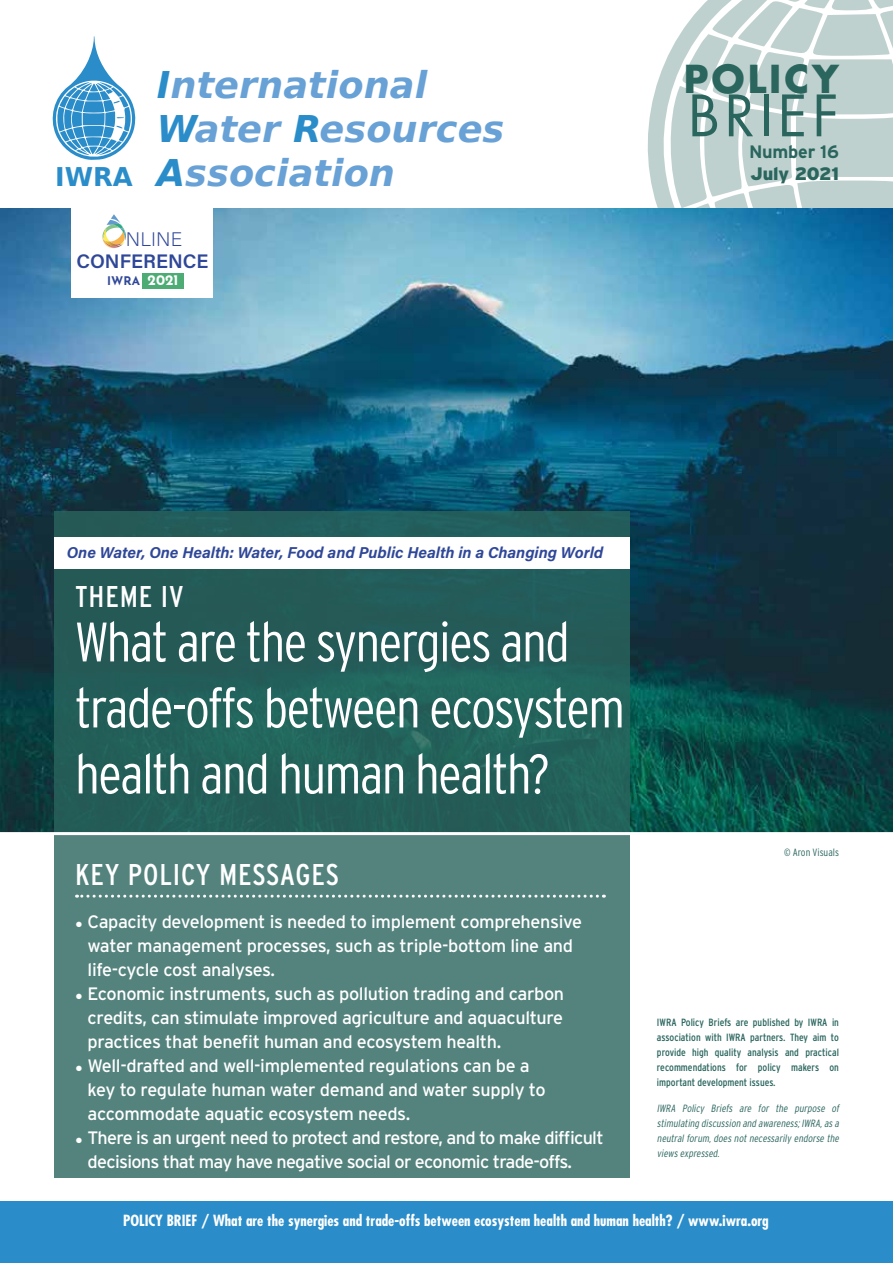
<style>
.page{position:relative;width:893px;height:1263px;background:#fff}
.page>*{position:absolute;margin:0;border:0;box-sizing:border-box;transform-origin:0 0}
.t1{font:300 condensed 55.5px/66px "Interstate";letter-spacing:-.03em;color:#fff}
.t2{font:55.5px "Futura";letter-spacing:.09em;color:#2a655e}
.t3{font:700 37.5px "Futura";letter-spacing:.08em;color:#2a655e}
.t4{font:italic 700 36.75px/44.1px "DejaVu Sans";color:#68a1d5}
.t5{font:condensed 30px "Interstate";letter-spacing:.03em;color:#fff}
.t6{font:700 25.8px "DejaVu Sans";color:#2a8dca}
.t7{font:600 19.65px "Acumin Pro";color:#2f4798}
.t8{font:200 19.65px "Acumin Pro";letter-spacing:.01em;color:#2f4798}
.t9{font:18px/24px "Interstate";letter-spacing:-.02em;color:#fff}
.t10{font:18px/24px "Interstate";letter-spacing:-.04em;color:#fff}
.t11{font:700 18px "Interstate";letter-spacing:-.01em;color:#2a655e}
.t12{font:900 18px "Interstate";letter-spacing:-.015em;color:#2a655e}
.t13{font:italic 700 15.75px "Acumin Pro";color:#2f4798}
.t14{font:700 condensed 15px "Futura";color:#fff}
.t15{font:700 11.85px "Josefin Sans";color:#2f4798}
.t16{font:condensed 10.5px/15px "Interstate";color:#2a655e;text-align:justify}
.t17{font:italic 300 condensed 10.5px/15px "Interstate";color:#2a655e;text-align:justify}
.t18{font:300 condensed 10.5px "Interstate";color:#2a655e}
.s1{color:#2a8dca}
.s2{font-size:14.4px;color:#fff}
</style>
<div class="page">
<svg style="left:647px;top:0;width:246px;height:208px;fill:#bfd1cf"></svg>
<img style="left:0;top:208px;width:893px;height:624px">
<svg style="left:54px;top:511px;width:575px;height:667px;background:#3e726d"></svg>
<div style="left:0;top:1201px;width:893px;height:62px;background:#2a8dca"></div>
<svg style="left:77px;top:895px;width:520px;height:3px"></svg>
<svg style="left:52px;top:36px;width:84px;height:124px"></svg>
<hr style="left:0;top:832px;width:893px;height:3px;background:#fff">
<div style="left:54px;top:537px;width:575px;height:31px;background:#fff"></div>
<div style="left:71px;top:201px;width:142px;height:97px;background:#fff"></div>
<svg style="left:102px;top:214px;width:24px;height:34px"></svg>
<div style="left:142px;top:273px;width:42px;height:16px;background:#4dac74"></div>
<h3 class="t6" style="left:55px;top:156px;width:79px">IWRA</h3>
<h3 class="t4" style="left:157px;top:63px;width:349px"><span class="s1">I</span>nternational<br><span class="s1">W</span>ater <span class="s1">R</span>esources<br><span class="s1">A</span>ssociation</h3>
<p class="t8" style="left:126px;top:226px;width:58px">NLINE</p>
<p class="t7" style="left:76px;top:248px;width:133px">CONFERENCE</p>
<p class="t15" style="left:107px;top:271px;width:73px">IWRA <span class="s2">2021</span></p>
<h2 class="t3" style="left:684px;top:53px;width:157px">POLICY</h2>
<h1 class="t2" style="left:688px;top:78px;width:152px">BRIEF</h1>
<p class="t11" style="left:749px;top:142px;width:91px">Number 16</p>
<p class="t12" style="left:750px;top:163px;width:90px">July 2021</p>
<p class="t13" style="left:67px;top:542px;width:538px">One Water, One Health: Water, Food and Public Health in a Changing World</p>
<h3 class="t5" style="left:75px;top:580px;width:110px">THEME IV</h3>
<h1 class="t1" style="left:75px;top:608px;width:552px">What are the synergies and trade-offs between ecosystem health and human health?</h1>
<h3 class="t5" style="left:75px;top:858px;width:265px">KEY POLICY MESSAGES</h3>
<p class="t9" style="left:88px;top:909px;width:496px;text-indent:-13px">• Capacity development is needed to implement comprehensive water management processes, such as triple-bottom line and life-cycle cost analyses.</p>
<p class="t9" style="left:88px;top:981px;width:478px;text-align:justify;text-indent:-13px">• Economic instruments, such as pollution trading and carbon credits, can stimulate improved agriculture and aquaculture practices that benefit human and ecosystem health.</p>
<p class="t9" style="left:88px;top:1053px;width:460px;text-indent:-13px">• Well-drafted and well-implemented regulations can be a key to regulate human water demand and water supply to accommodate aquatic ecosystem needs.</p>
<p class="t10" style="left:88px;top:1125px;width:517px;text-indent:-13px">• There is an urgent need to protect and restore, and to make difficult decisions that may have negative social or economic trade-offs.</p>
<p class="t18" style="left:784px;top:846px;width:56px">© Aron Visuals</p>
<p class="t16" style="left:657px;top:1015px;width:183px">IWRA Policy Briefs are published by IWRA in association with IWRA partners. They aim to provide high quality analysis and practical recommendations for policy makers on important development issues.</p>
<p class="t17" style="left:657px;top:1100px;width:186px">IWRA Policy Briefs are for the purpose of stimulating discussion and awareness;IWRA,as a neutralforum,does notnecessarily endorse the views expressed.</p>
<p class="t14" style="left:123px;top:1211px;width:647px">POLICY BRIEF / What are the synergies and trade-offs between ecosystem health and human health? / www.iwra.org</p>
</div>
